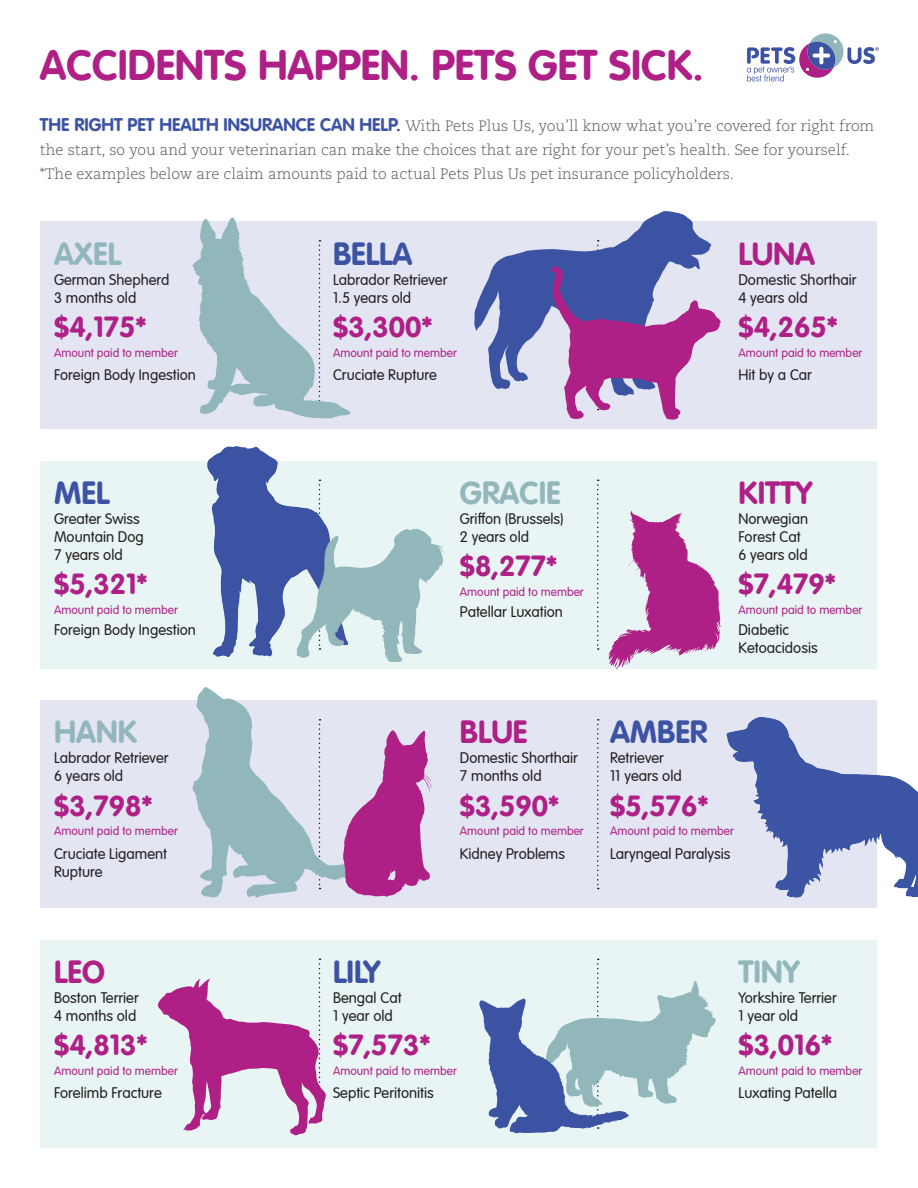
<style>
.page{position:relative;width:918px;height:1188px;background:#fff}
.page>*{position:absolute;margin:0;border:0;box-sizing:border-box;transform-origin:0 0}
.Paid_Note{font:700 42px "VAG Rounded LT Com";color:#ae2086}
.Pet_Name{font:700 31.5px "VAG Rounded LT Com";color:#92b7bb}
.Pet_Name-2{font:700 31.5px "VAG Rounded LT Com";color:#3c53a3}
.Pet_Name-3{font:700 31.5px "VAG Rounded LT Com";color:#ae2086}
.Paid{font:700 28.5px "VAG Rounded LT Com";color:#ae2086}
.Pet_Age{font:300 15px/18px "VAG Rounded LT Com";color:#231f20}
.Paid_Note-2{font:300 15px/24px "Caecilia LT Std";color:#57585a}
.Condition{font:300 15px/18px "VAG Rounded LT Com";color:#231f20}
.Paid_Note-3{font:300 12px "VAG Rounded LT Com";color:#ae2086}
.s1{font-family:"VAG Rounded LT Com";font-weight:700;font-size:18px;color:#3c53a3}
</style>
<div class="page">
<div style="left:40px;top:461px;width:838px;height:207px;background:#e9f4f5"></div>
<svg style="left:597px;top:480px;width:2px;height:170px"></svg>
<svg style="left:609px;top:511px;width:112px;height:158px"></svg>
<div style="left:40px;top:940px;width:838px;height:208px;background:#e9f4f5"></div>
<svg style="left:479px;top:959px;width:237px;height:174px"></svg>
<svg style="left:157px;top:959px;width:169px;height:177px"></svg>
<div style="left:40px;top:221px;width:838px;height:208px;background:#e3e5f2"></div>
<svg style="left:474px;top:211px;width:231px;height:178px"></svg>
<svg style="left:551px;top:240px;width:170px;height:180px"></svg>
<svg style="left:192px;top:217px;width:159px;height:201px"></svg>
<div style="left:40px;top:700px;width:838px;height:208px;background:#e3e5f2"></div>
<svg style="left:597px;top:719px;width:2px;height:170px"></svg>
<svg style="left:747px;top:33px;width:132px;height:49px"></svg>
<img style="left:207px;top:446px;width:115px;height:211px">
<img style="left:282px;top:519px;width:180px;height:150px">
<img style="left:726px;top:711px;width:192px;height:195px">
<svg style="left:192px;top:687px;width:240px;height:211px"></svg>
<p class="Paid_Note" style="left:40px;top:38px;width:665px">ACCIDENTS HAPPEN. PETS GET SICK.</p>
<p class="Paid_Note-2" style="left:40px;top:114px;width:836px"><span class="s1">THE RIGHT PET HEALTH INSURANCE CAN HELP.</span> With Pets Plus Us, you’ll know what you’re covered for right from the start, so you and your veterinarian can make the choices that are right for your pet’s health. See for yourself. *The examples below are claim amounts paid to actual Pets Plus Us pet insurance policyholders.</p>
<p class="Pet_Name" style="left:54px;top:234px;width:69px">AXEL</p>
<p class="Pet_Age" style="left:54px;top:271px;width:117px">German Shepherd<br>3 months old</p>
<p class="Paid" style="left:54px;top:309px;width:94px">$4,175*</p>
<p class="Paid_Note-3" style="left:54px;top:346px;width:125px">Amount paid to member</p>
<p class="Condition" style="left:54px;top:367px;width:143px">Foreign Body Ingestion</p>
<p class="Pet_Name-2" style="left:54px;top:473px;width:57px">MEL</p>
<p class="Pet_Age" style="left:54px;top:510px;width:91px">Greater Swiss<br>Mountain Dog<br>7 years old</p>
<p class="Paid" style="left:54px;top:566px;width:95px">$5,321*</p>
<p class="Paid_Note-3" style="left:54px;top:603px;width:125px">Amount paid to member</p>
<p class="Condition" style="left:54px;top:621px;width:143px">Foreign Body Ingestion</p>
<p class="Pet_Name" style="left:54px;top:712px;width:84px">HANK</p>
<p class="Pet_Age" style="left:54px;top:750px;width:116px">Labrador Retriever<br>6 years old</p>
<p class="Paid" style="left:54px;top:788px;width:100px">$3,798*</p>
<p class="Paid_Note-3" style="left:54px;top:824px;width:125px">Amount paid to member</p>
<p class="Condition" style="left:54px;top:845px;width:115px">Cruciate Ligament<br>Rupture</p>
<p class="Pet_Name-3" style="left:54px;top:952px;width:52px">LEO</p>
<p class="Pet_Age" style="left:54px;top:989px;width:86px">Boston Terrier<br>4 months old</p>
<p class="Paid" style="left:54px;top:1027px;width:95px">$4,813*</p>
<p class="Paid_Note-3" style="left:54px;top:1064px;width:125px">Amount paid to member</p>
<p class="Condition" style="left:54px;top:1084px;width:109px">Forelimb Fracture</p>
<p class="Pet_Name-2" style="left:333px;top:234px;width:81px">BELLA</p>
<p class="Pet_Age" style="left:333px;top:271px;width:116px">Labrador Retriever<br>1.5 years old</p>
<p class="Paid" style="left:333px;top:309px;width:101px">$3,300*</p>
<p class="Paid_Note-3" style="left:333px;top:346px;width:125px">Amount paid to member</p>
<p class="Condition" style="left:333px;top:367px;width:105px">Cruciate Rupture</p>
<p class="Pet_Name-3" style="left:739px;top:234px;width:78px">LUNA</p>
<p class="Pet_Age" style="left:739px;top:271px;width:120px">Domestic Shorthair<br>4 years old</p>
<p class="Paid" style="left:739px;top:309px;width:101px">$4,265*</p>
<p class="Paid_Note-3" style="left:739px;top:346px;width:125px">Amount paid to member</p>
<p class="Condition" style="left:739px;top:367px;width:75px">Hit by a Car</p>
<p class="Pet_Name" style="left:460px;top:473px;width:102px">GRACIE</p>
<p class="Pet_Age" style="left:460px;top:510px;width:105px">Griffon (Brussels)<br>2 years old</p>
<p class="Paid" style="left:460px;top:548px;width:99px">$8,277*</p>
<p class="Paid_Note-3" style="left:460px;top:585px;width:125px">Amount paid to member</p>
<p class="Condition" style="left:460px;top:603px;width:105px">Patellar Luxation</p>
<p class="Pet_Name-3" style="left:739px;top:473px;width:75px">KITTY</p>
<p class="Pet_Age" style="left:739px;top:510px;width:71px">Norwegian<br>Forest Cat<br>6 years old</p>
<p class="Paid" style="left:739px;top:566px;width:99px">$7,479*</p>
<p class="Paid_Note-3" style="left:739px;top:603px;width:125px">Amount paid to member</p>
<p class="Condition" style="left:739px;top:621px;width:81px">Diabetic<br>Ketoacidosis</p>
<p class="Pet_Name-3" style="left:460px;top:712px;width:69px">BLUE</p>
<p class="Pet_Age" style="left:460px;top:750px;width:120px">Domestic Shorthair<br>7 months old</p>
<p class="Paid" style="left:460px;top:788px;width:101px">$3,590*</p>
<p class="Paid_Note-3" style="left:460px;top:824px;width:125px">Amount paid to member</p>
<p class="Condition" style="left:460px;top:845px;width:107px">Kidney Problems</p>
<p class="Pet_Name-2" style="left:610px;top:712px;width:99px">AMBER</p>
<p class="Pet_Age" style="left:610px;top:750px;width:73px">Retriever<br>11 years old</p>
<p class="Paid" style="left:610px;top:788px;width:100px">$5,576*</p>
<p class="Paid_Note-3" style="left:610px;top:824px;width:125px">Amount paid to member</p>
<p class="Condition" style="left:610px;top:845px;width:122px">Laryngeal Paralysis</p>
<p class="Pet_Name-2" style="left:333px;top:952px;width:49px">LILY</p>
<p class="Pet_Age" style="left:333px;top:989px;width:70px">Bengal Cat<br>1 year old</p>
<p class="Paid" style="left:333px;top:1027px;width:99px">$7,573*</p>
<p class="Paid_Note-3" style="left:333px;top:1064px;width:125px">Amount paid to member</p>
<p class="Condition" style="left:333px;top:1084px;width:102px">Septic Peritonitis</p>
<p class="Pet_Name" style="left:739px;top:952px;width:63px">TINY</p>
<p class="Pet_Age" style="left:739px;top:989px;width:100px">Yorkshire Terrier<br>1 year old</p>
<p class="Paid" style="left:739px;top:1027px;width:95px">$3,016*</p>
<p class="Paid_Note-3" style="left:739px;top:1064px;width:125px">Amount paid to member</p>
<p class="Condition" style="left:739px;top:1084px;width:100px">Luxating Patella</p>
</div>
